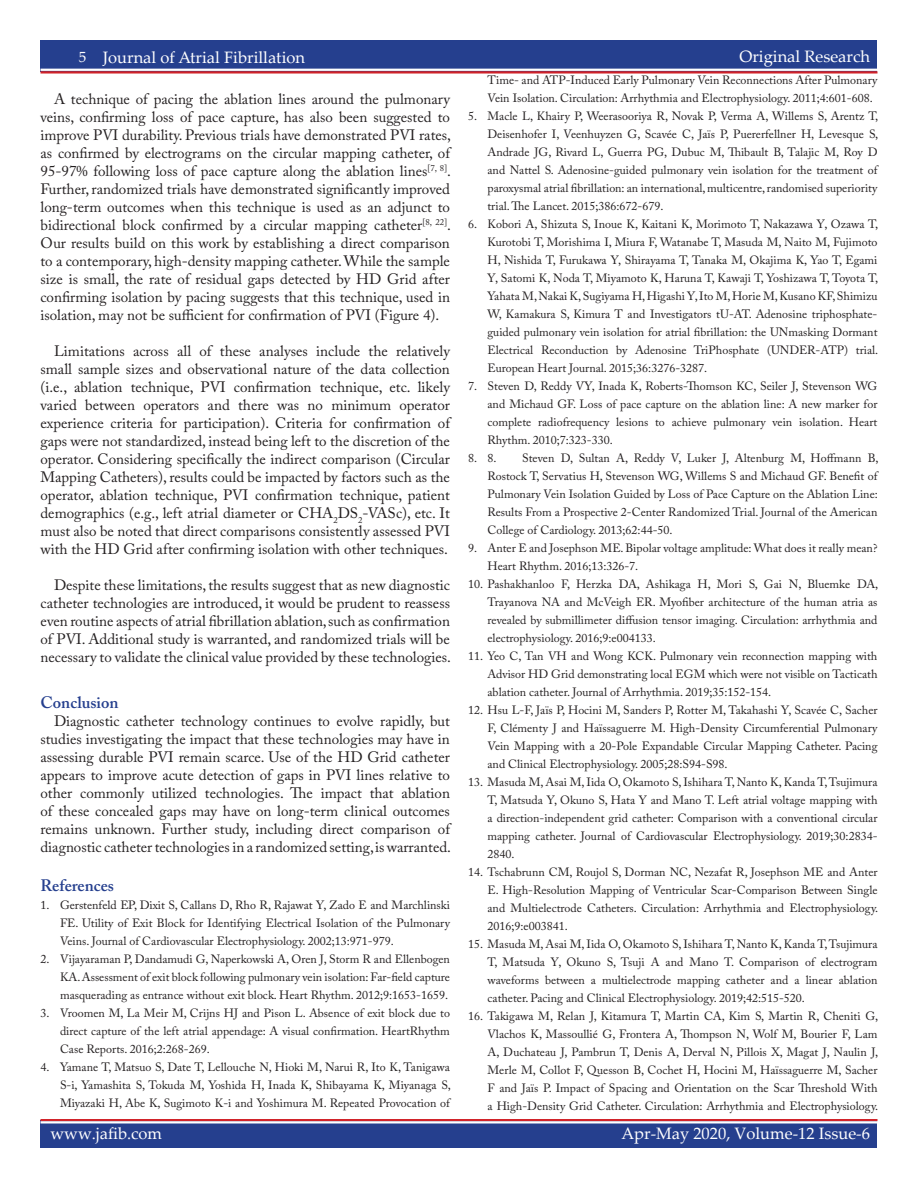
<style>
.page{position:relative;width:918px;height:1188px;background:#fff}
.page>*{position:absolute;margin:0;border:0;box-sizing:border-box;transform-origin:0 0}
.t1{font:16.5px "Palatino Linotype";color:#fff}
._11_Body_Header{font:600 16.5px "Adobe Caslon Pro";color:#253f8e}
._10_Body_Text{font:600 16.5px "Adobe Caslon Pro";color:#253f8e}
._10_Body_Text-2{font:15px/18px "Adobe Caslon Pro";color:#231f20;text-align:justify}
.Refernces{font:12px/18px "Adobe Caslon Pro";color:#231f20;text-align:justify}
</style>
<div class="page">
<div style="left:40px;top:1120px;width:838px;height:28px;background:#253f8e"></div>
<hr style="left:40px;top:1119px;width:838px;height:2px;background:#d1232a">
<hr style="left:40px;top:1121px;width:838px;height:3px;background:#fff">
<div style="left:40px;top:40px;width:838px;height:32px;background:#253f8e"></div>
<hr style="left:40px;top:71px;width:838px;height:3px;background:#d1232a">
<hr style="left:40px;top:69px;width:838px;height:2px;background:#fff">
<h1 class="t1" style="left:79px;top:48px;width:228px"><sup>5</sup> Journal of Atrial Fibrillation</h1>
<h1 class="t1" style="left:739px;top:45px;width:132px">Original Research</h1>
<h1 class="t1" style="left:746px;top:47px;width:125px">Featured Review</h1>
<p class="Refernces" style="left:488px;top:71px;width:391px">Time- and ATP-Induced Early Pulmonary Vein Reconnections After Pulmonary<br>Vein Isolation. Circulation: Arrhythmia and Electrophysiology. 2011;4:601-608.</p>
<p class="Refernces" style="left:488px;top:107px;width:392px;text-indent:-20px">5. Macle L, Khairy P, Weerasooriya R, Novak P, Verma A, Willems S, Arentz T, Deisenhofer I, Veenhuyzen G, Scavée C, Jaïs P, Puererfellner H, Levesque S, Andrade JG, Rivard L, Guerra PG, Dubuc M, Thibault B, Talajic M, Roy D and Nattel S. Adenosine-guided pulmonary vein isolation for the treatment of paroxysmal atrial fibrillation: an international, multicentre, randomised superiority trial. The Lancet. 2015;386:672-679.</p>
<p class="Refernces" style="left:488px;top:215px;width:392px;text-indent:-20px">6. Kobori A, Shizuta S, Inoue K, Kaitani K, Morimoto T, Nakazawa Y, Ozawa T, Kurotobi T, Morishima I, Miura F, Watanabe T, Masuda M, Naito M, Fujimoto H, Nishida T, Furukawa Y, Shirayama T, Tanaka M, Okajima K, Yao T, Egami Y, Satomi K, Noda T, Miyamoto K, Haruna T, Kawaji T, Yoshizawa T, Toyota T, Yahata M, Nakai K, Sugiyama H, Higashi Y, Ito M, Horie M, Kusano KF, Shimizu W, Kamakura S, Kimura T and Investigators tU-AT. Adenosine triphosphate&shy;guided pulmonary vein isolation for atrial fibrillation: the UNmasking Dormant Electrical Reconduction by Adenosine TriPhosphate (UNDER-ATP) trial.<br>European Heart Journal. 2015;36:3276-3287.</p>
<p class="Refernces" style="left:488px;top:377px;width:391px;text-indent:-20px">7. Steven D, Reddy VY, Inada K, Roberts-Thomson KC, Seiler J, Stevenson WG and Michaud GF. Loss of pace capture on the ablation line: A new marker for complete radiofrequency lesions to achieve pulmonary vein isolation. Heart Rhythm. 2010;7:323-330.</p>
<p class="Refernces" style="left:468px;top:449px;width:30px">8. 8.</p>
<p class="_10_Body_Text-2" style="left:40px;top:90px;width:412px;text-indent:14px">A technique of pacing the ablation lines around the pulmonary veins, confirming loss of pace capture, has also been suggested to improve PVI durability. Previous trials have demonstrated PVI rates, as confirmed by electrograms on the circular mapping catheter, of 95-97% following loss of pace capture along the ablation lines<sup>[7,</sup> <sup>8]</sup>.<br>Further, randomized trials have demonstrated significantly improved long-term outcomes when this technique is used as an adjunct to bidirectional block confirmed by a circular mapping catheter<sup>[8,</sup> <sup>22]</sup>.<br>Our results build on this work by establishing a direct comparison to a contemporary, high-density mapping catheter. While the sample size is small, the rate of residual gaps detected by HD Grid after confirming isolation by pacing suggests that this technique, used in isolation, may not be sufficient for confirmation of PVI (Figure 4).</p>
<p class="_10_Body_Text-2" style="left:40px;top:342px;width:411px;text-indent:14px">Limitations across all of these analyses include the relatively small sample sizes and observational nature of the data collection (i.e., ablation technique, PVI confirmation technique, etc. likely varied between operators and there was no minimum operator experience criteria for participation). Criteria for confirmation of gaps were not standardized, instead being left to the discretion of the operator. Considering specifically the indirect comparison (Circular Mapping Catheters), results could be impacted by factors such as the operator, ablation technique, PVI confirmation technique, patient demographics (e.g., left atrial diameter or CHA<sub>2</sub>DS<sub>2</sub>-VASc), etc. It must also be noted that direct comparisons consistently assessed PVI with the HD Grid after confirming isolation with other techniques.</p>
<p class="_10_Body_Text-2" style="left:40px;top:576px;width:412px;text-indent:14px">Despite these limitations, the results suggest that as new diagnostic catheter technologies are introduced, it would be prudent to reassess even routine aspects of atrial fibrillation ablation, such as confirmation of PVI. Additional study is warranted, and randomized trials will be necessary to validate the clinical value provided by these technologies.</p>
<p class="_11_Body_Header" style="left:40px;top:693px;width:80px">Conclusion</p>
<p class="_10_Body_Text-2" style="left:40px;top:712px;width:412px;text-indent:14px">Diagnostic catheter technology continues to evolve rapidly, but studies investigating the impact that these technologies may have in assessing durable PVI remain scarce. Use of the HD Grid catheter appears to improve acute detection of gaps in PVI lines relative to other commonly utilized technologies. The impact that ablation of these concealed gaps may have on long-term clinical outcomes remains unknown. Further study, including direct comparison of diagnostic catheter technologies in a randomized setting, is warranted.</p>
<p class="_10_Body_Text" style="left:40px;top:876px;width:75px">References</p>
<p class="Refernces" style="left:60px;top:896px;width:392px;text-indent:-20px">1. Gerstenfeld EP, Dixit S, Callans D, Rho R, Rajawat Y, Zado E and Marchlinski FE. Utility of Exit Block for Identifying Electrical Isolation of the Pulmonary Veins. Journal of Cardiovascular Electrophysiology. 2002;13:971-979.</p>
<p class="Refernces" style="left:60px;top:950px;width:392px;text-indent:-20px">2. Vijayaraman P, Dandamudi G, Naperkowski A, Oren J, Storm R and Ellenbogen KA. Assessment of exit block following pulmonary vein isolation: Far-field capture masquerading as entrance without exit block. Heart Rhythm. 2012;9:1653-1659.</p>
<p class="Refernces" style="left:60px;top:1004px;width:391px;text-indent:-20px">3. Vroomen M, La Meir M, Crijns HJ and Pison L. Absence of exit block due to direct capture of the left atrial appendage: A visual confirmation. HeartRhythm Case Reports. 2016;2:268-269.</p>
<p class="Refernces" style="left:60px;top:1058px;width:392px;text-indent:-20px">4. Yamane T, Matsuo S, Date T, Lellouche N, Hioki M, Narui R, Ito K, Tanigawa S-i, Yamashita S, Tokuda M, Yoshida H, Inada K, Shibayama K, Miyanaga S, Miyazaki H, Abe K, Sugimoto K-i and Yoshimura M. Repeated Provocation of</p>
<p class="Refernces" style="left:488px;top:449px;width:392px;text-indent:34px">Steven D, Sultan A, Reddy V, Luker J, Altenburg M, Hoffmann B, Rostock T, Servatius H, Stevenson WG, Willems S and Michaud GF. Benefit of Pulmonary Vein Isolation Guided by Loss of Pace Capture on the Ablation Line:<br>Results From a Prospective 2-Center Randomized Trial. Journal of the American College of Cardiology. 2013;62:44-50.</p>
<p class="Refernces" style="left:488px;top:539px;width:391px;text-indent:-20px">9. Anter E and Josephson ME. Bipolar voltage amplitude: What does it really mean?<br>Heart Rhythm. 2016;13:326-7.</p>
<p class="Refernces" style="left:488px;top:575px;width:392px;text-indent:-20px">10. Pashakhanloo F, Herzka DA, Ashikaga H, Mori S, Gai N, Bluemke DA, Trayanova NA and McVeigh ER. Myofiber architecture of the human atria as revealed by submillimeter diffusion tensor imaging. Circulation: arrhythmia and electrophysiology. 2016;9:e004133.</p>
<p class="Refernces" style="left:488px;top:647px;width:391px;text-indent:-20px">11. Yeo C, Tan VH and Wong KCK. Pulmonary vein reconnection mapping with Advisor HD Grid demonstrating local EGM which were not visible on Tacticath ablation catheter. Journal of Arrhythmia. 2019;35:152-154.</p>
<p class="Refernces" style="left:488px;top:701px;width:392px;text-indent:-20px">12. Hsu L-F, Jaïs P, Hocini M, Sanders P, Rotter M, Takahashi Y, Scavée C, Sacher F, Clémenty J and Haïssaguerre M. High-Density Circumferential Pulmonary Vein Mapping with a 20-Pole Expandable Circular Mapping Catheter. Pacing and Clinical Electrophysiology. 2005;28:S94-S98.</p>
<p class="Refernces" style="left:488px;top:773px;width:392px;text-indent:-20px">13. Masuda M, Asai M, Iida O, Okamoto S, Ishihara T, Nanto K, Kanda T, Tsujimura T, Matsuda Y, Okuno S, Hata Y and Mano T. Left atrial voltage mapping with a direction-independent grid catheter: Comparison with a conventional circular mapping catheter. Journal of Cardiovascular Electrophysiology. 2019;30:2834- 2840.</p>
<p class="Refernces" style="left:488px;top:863px;width:392px;text-indent:-20px">14. Tschabrunn CM, Roujol S, Dorman NC, Nezafat R, Josephson ME and Anter E. High-Resolution Mapping of Ventricular Scar-Comparison Between Single and Multielectrode Catheters. Circulation: Arrhythmia and Electrophysiology.<br>2016;9:e003841.</p>
<p class="Refernces" style="left:488px;top:935px;width:392px;text-indent:-20px">15. Masuda M, Asai M, Iida O, Okamoto S, Ishihara T, Nanto K, Kanda T, Tsujimura T, Matsuda Y, Okuno S, Tsuji A and Mano T. Comparison of electrogram waveforms between a multielectrode mapping catheter and a linear ablation catheter. Pacing and Clinical Electrophysiology. 2019;42:515-520.</p>
<p class="Refernces" style="left:488px;top:1007px;width:392px;text-indent:-20px">16. Takigawa M, Relan J, Kitamura T, Martin CA, Kim S, Martin R, Cheniti G, Vlachos K, Massoullié G, Frontera A, Thompson N, Wolf M, Bourier F, Lam A, Duchateau J, Pambrun T, Denis A, Derval N, Pillois X, Magat J, Naulin J, Merle M, Collot F, Quesson B, Cochet H, Hocini M, Haïssaguerre M, Sacher F and Jaïs P. Impact of Spacing and Orientation on the Scar Threshold With a High-Density Grid Catheter. Circulation: Arrhythmia and Electrophysiology.</p>
<h1 class="t1" style="left:51px;top:1122px;width:113px">www.jafib.com</h1>
<h1 class="t1" style="left:621px;top:1122px;width:250px">Apr-May 2020, Volume-12 Issue-6</h1>
</div>
